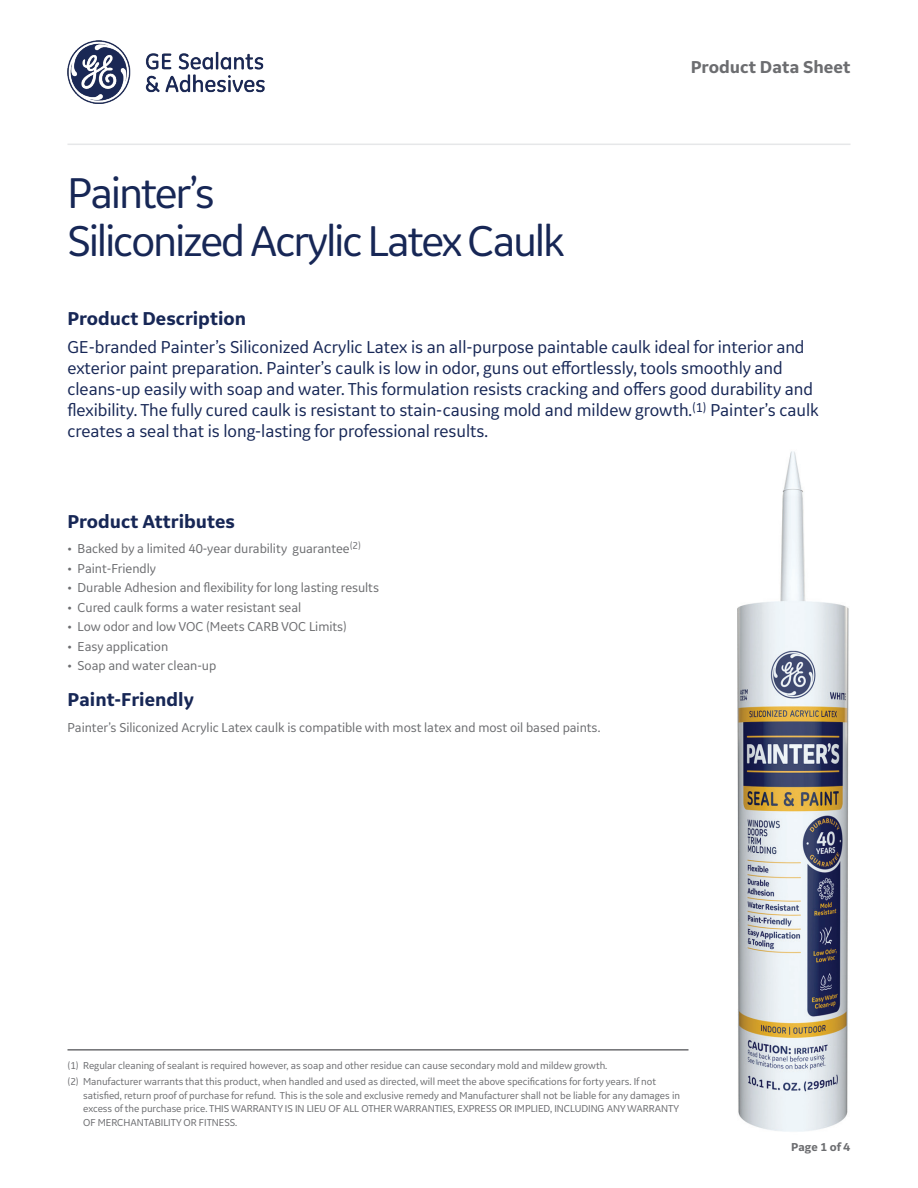
<style>
.page{position:relative;width:918px;height:1188px;background:#fff}
.page>*{position:absolute;margin:0;border:0;box-sizing:border-box;transform-origin:0 0}
.t1{font:45px/48px "GE Inspira Sans";letter-spacing:-.05em;color:#172756}
.t2{font:700 19.5px "GE Inspira Sans";color:#172756}
.t3{font:18px/21px "GE Inspira Sans";letter-spacing:-.005em;color:#172756}
.t4{font:700 18px "GE Inspira Sans";color:#6c6d70}
.t5{font:13.5px "GE Inspira Sans";letter-spacing:-.005em;color:#6c6d70}
.t6{font:700 12px "GE Inspira Sans";color:#6c6d70}
.t7{font:10.5px/13.5px "GE Inspira Sans";letter-spacing:-.005em;color:#6c6d70}
</style>
<div class="page">
<hr style="left:68px;top:144px;width:782px;height:1px;background:#e6e7e9">
<img style="left:68px;top:40px;width:197px;height:64px">
<hr style="left:68px;top:1049px;width:620px;height:2px;background:#6c6d70">
<img style="left:737px;top:451px;width:112px;height:681px">
<h1 class="t1" style="left:68px;top:168px;width:499px">Painter’s<br>Siliconized Acrylic Latex Caulk</h1>
<h3 class="t4" style="left:691px;top:56px;width:161px">Product Data Sheet</h3>
<h2 class="t2" style="left:68px;top:306px;width:180px">Product Description</h2>
<p class="t3" style="left:68px;top:336px;width:753px">GE-branded Painter’s Siliconized Acrylic Latex is an all-purpose paintable caulk ideal for interior and exterior paint preparation. Painter’s caulk is low in odor, guns out effortlessly, tools smoothly and cleans-up easily with soap and water. This formulation resists cracking and offers good durability and flexibility. The fully cured caulk is resistant to stain-causing mold and mildew growth.<sup>(1)</sup> Painter’s caulk creates a seal that is long-lasting for professional results.</p>
<h2 class="t2" style="left:68px;top:509px;width:169px">Product Attributes</h2>
<p class="t5" style="left:68px;top:540px;width:295px">• Backed by a limited 40-year durability guarantee<sup>(2)</sup></p>
<p class="t5" style="left:68px;top:560px;width:90px">• Paint-Friendly</p>
<p class="t5" style="left:68px;top:579px;width:313px">• Durable Adhesion and flexibility for long lasting results</p>
<p class="t5" style="left:68px;top:599px;width:235px">• Cured caulk forms a water resistant seal</p>
<p class="t5" style="left:68px;top:618px;width:281px">• Low odor and low VOC (Meets CARB VOC Limits)</p>
<p class="t5" style="left:68px;top:638px;width:102px">• Easy application</p>
<p class="t5" style="left:68px;top:657px;width:150px">• Soap and water clean-up</p>
<h2 class="t2" style="left:68px;top:688px;width:128px">Paint-Friendly</h2>
<p class="t5" style="left:68px;top:719px;width:534px">Painter’s Siliconized Acrylic Latex caulk is compatible with most latex and most oil based paints.</p>
<p class="t7" style="left:68px;top:1057px;width:590px;line-height:16.5px">(1) Regular cleaning of sealant is required however, as soap and other residue can cause secondary mold and mildew growth.<br>(2) Manufacturer warrants that this product, when handled and used as directed, will meet the above specifications for forty years. If not</p>
<p class="t7" style="left:83px;top:1088px;width:598px;text-align:justify">satisfied, return proof of purchase for refund. This is the sole and exclusive remedy and Manufacturer shall not be liable for any damages in excess of the purchase price. THIS WARRANTY IS IN LIEU OF ALL OTHER WARRANTIES, EXPRESS OR IMPLIED, INCLUDING ANY WARRANTY OF MERCHANTABILITY OR FITNESS.</p>
<p class="t6" style="left:791px;top:1140px;width:61px">Page 1 of 4</p>
</div>
